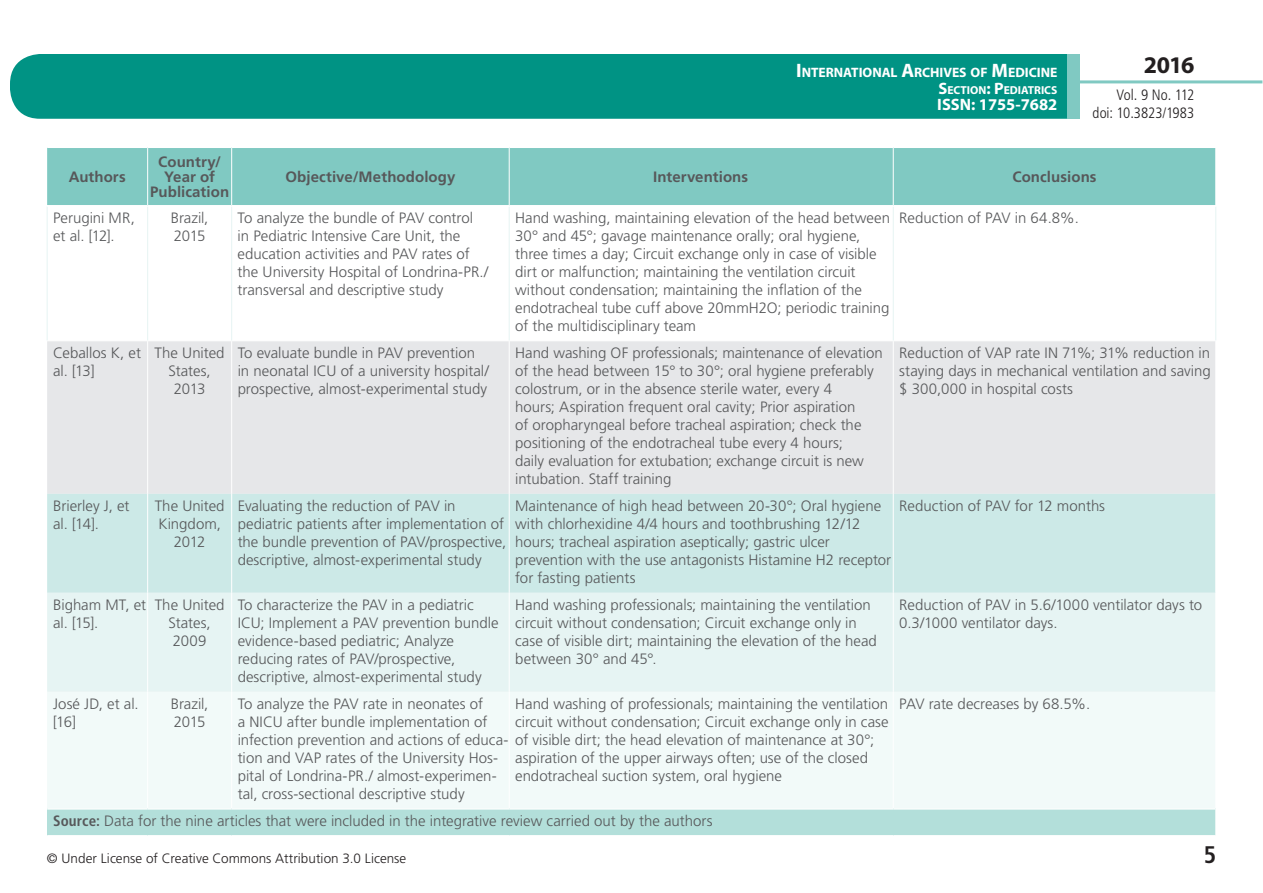
<style>
.page{position:relative;width:1263px;height:893px;background:#fff}
.page>*{position:absolute;margin:0;border:0;box-sizing:border-box;transform-origin:0 0}
.t1{font:700 24px "Myriad Pro";color:#231f20}
.t2{font:700 condensed 24px "Frutiger LT Std";color:#231f20}
.t3{font:700 16.5px "Myriad Pro";color:#fff}
.t4{font:300 15px/18px "Frutiger LT Std";color:#57585a}
.t5{font:700 15px/15px "Frutiger LT Std";letter-spacing:.005em;color:#57585a;text-align:center}
.t6{font:300 condensed 15px/18px "Frutiger LT Std";color:#231f20;text-align:right}
.t7{font:700 13.65px "Myriad Pro";letter-spacing:-.005em;color:#fff}
.t8{font:300 13.5px "Frutiger LT Std";letter-spacing:.005em;color:#231f20}
.t9{font:700 11.55px "Myriad Pro";color:#fff}
.s1{font-size:19.5px}
.s2{font-size:16.5px}
.s3{font-weight:700;font-stretch:condensed}
</style>
<div class="page">
<div style="left:10px;top:54px;width:1123px;height:65px;background:#009384;border-radius:30px"></div>
<div style="left:1080px;top:0;width:182px;height:157px;background:#fff"></div>
<hr style="left:1078px;top:80px;width:184px;height:3px;background:#80c9c2">
<div style="left:1067px;top:54px;width:12px;height:65px;background:#80c9c2"></div>
<div style="left:47px;top:148px;width:1168px;height:57px;background:#80c9c2"></div>
<div style="left:47px;top:341px;width:1168px;height:153px;background:#e6e7e9"></div>
<div style="left:47px;top:494px;width:1168px;height:99px;background:#cce9e7"></div>
<div style="left:47px;top:593px;width:1168px;height:99px;background:#e6f4f3"></div>
<div style="left:47px;top:692px;width:1168px;height:116px;background:#f2faf9"></div>
<div style="left:47px;top:809px;width:1169px;height:27px;background:#b3dfda"></div>
<hr style="left:147px;top:148px;width:1px;height:57px;background:#fff">
<hr style="left:231px;top:148px;width:1px;height:57px;background:#fff">
<hr style="left:509px;top:148px;width:1px;height:57px;background:#fff">
<hr style="left:893px;top:148px;width:1px;height:57px;background:#fff">
<hr style="left:147px;top:341px;width:1px;height:153px;background:#fff">
<hr style="left:231px;top:341px;width:1px;height:153px;background:#fff">
<hr style="left:509px;top:341px;width:1px;height:153px;background:#fff">
<hr style="left:893px;top:341px;width:1px;height:153px;background:#fff">
<hr style="left:147px;top:494px;width:1px;height:99px;background:#fff">
<hr style="left:231px;top:494px;width:1px;height:99px;background:#fff">
<hr style="left:509px;top:494px;width:1px;height:99px;background:#fff">
<hr style="left:893px;top:494px;width:1px;height:99px;background:#fff">
<hr style="left:147px;top:593px;width:1px;height:99px;background:#fff">
<hr style="left:231px;top:593px;width:1px;height:99px;background:#fff">
<hr style="left:509px;top:593px;width:1px;height:99px;background:#fff">
<hr style="left:893px;top:593px;width:1px;height:99px;background:#fff">
<hr style="left:147px;top:692px;width:1px;height:116px;background:#fff">
<hr style="left:231px;top:692px;width:1px;height:116px;background:#fff">
<hr style="left:509px;top:692px;width:1px;height:116px;background:#fff">
<hr style="left:893px;top:692px;width:1px;height:116px;background:#fff">
<svg style="left:1215px;top:809px;width:1px;height:26px"></svg>
<hr style="left:47px;top:835px;width:101px;height:2px;background:#fff">
<hr style="left:148px;top:835px;width:84px;height:2px;background:#fff">
<hr style="left:232px;top:835px;width:277px;height:2px;background:#fff">
<hr style="left:509px;top:835px;width:384px;height:2px;background:#fff">
<hr style="left:893px;top:835px;width:323px;height:2px;background:#fff">
<hr style="left:47px;top:207px;width:1px;height:133px;background:#e6f4f3">
<hr style="left:147px;top:207px;width:1px;height:133px;background:#e6f4f3">
<hr style="left:231px;top:207px;width:1px;height:133px;background:#e6f4f3">
<hr style="left:509px;top:207px;width:1px;height:133px;background:#e6f4f3">
<hr style="left:893px;top:207px;width:1px;height:133px;background:#e6f4f3">
<hr style="left:1215px;top:207px;width:1px;height:133px;background:#e6f4f3">
<hr style="left:47px;top:808px;width:101px;height:2px;background:#fff">
<hr style="left:148px;top:808px;width:84px;height:2px;background:#fff">
<hr style="left:232px;top:808px;width:277px;height:2px;background:#fff">
<hr style="left:509px;top:808px;width:384px;height:2px;background:#fff">
<hr style="left:893px;top:808px;width:322px;height:2px;background:#fff">
<p class="t5" style="left:69px;top:170px;width:59px">Authors</p>
<p class="t5" style="left:150px;top:155px;width:81px">Country/<br>Year of<br>Publication</p>
<p class="t7" style="left:796px;top:64px;width:263px"><span class="s1">I</span>NTERNATIONAL <span class="s1">A</span>RCHIVES OF <span class="s1">M</span>EDICINE</p>
<p class="t9" style="left:938px;top:82px;width:120px"><span class="s2">S</span>ECTION<span class="s2">: P</span>EDIATRICS</p>
<p class="t3" style="left:937px;top:94px;width:122px">ISSN: 1755-7682</p>
<h1 class="t1" style="left:1144px;top:49px;width:52px">2016</h1>
<p class="t6" style="left:1093px;top:86px;width:103px">Vol. 9 No. 112 doi: 10.3823/1983</p>
<p class="t5" style="left:285px;top:170px;width:172px">Objective/Methodology</p>
<p class="t5" style="left:653px;top:170px;width:97px">Interventions</p>
<p class="t5" style="left:1012px;top:170px;width:86px">Conclusions</p>
<p class="t4" style="left:53px;top:209px;width:83px">Perugini MR, et al. [12].</p>
<p class="t4" style="left:171px;top:209px;width:39px">Brazil,<br>2015</p>
<p class="t4" style="left:238px;top:209px;width:252px">To analyze the bundle of PAV control in Pediatric Intensive Care Unit, the education activities and PAV rates of the University Hospital of Londrina-PR./ transversal and descriptive study</p>
<p class="t4" style="left:515px;top:209px;width:376px">Hand washing, maintaining elevation of the head between 30° and 45°; gavage maintenance orally; oral hygiene, three times a day; Circuit exchange only in case of visible dirt or malfunction; maintaining the ventilation circuit without condensation; maintaining the inflation of the endotracheal tube cuff above 20mmH2O; periodic training of the multidisciplinary team</p>
<p class="t4" style="left:899px;top:209px;width:181px">Reduction of PAV in 64.8%.</p>
<p class="t4" style="left:53px;top:344px;width:89px">Ceballos K, et al. [13]</p>
<p class="t4" style="left:155px;top:344px;width:71px;text-align:center">The United<br>States,<br>2013</p>
<p class="t4" style="left:238px;top:344px;width:253px">To evaluate bundle in PAV prevention in neonatal ICU of a university hospital/ prospective, almost-experimental study</p>
<p class="t4" style="left:515px;top:344px;width:369px">Hand washing OF professionals; maintenance of elevation of the head between 15° to 30°; oral hygiene preferably colostrum, or in the absence sterile water, every 4<br>hours; Aspiration frequent oral cavity; Prior aspiration<br>of oropharyngeal before tracheal aspiration; check the positioning of the endotracheal tube every 4 hours;<br>daily evaluation for extubation; exchange circuit is new intubation. Staff training</p>
<p class="t4" style="left:899px;top:344px;width:313px;text-align:justify">Reduction of VAP rate IN 71%; 31% reduction in staying days in mechanical ventilation and saving $ 300,000 in hospital costs</p>
<p class="t4" style="left:53px;top:497px;width:78px">Brierley J, et al. [14].</p>
<p class="t4" style="left:155px;top:497px;width:71px;text-align:center">The United<br>Kingdom,<br>2012</p>
<p class="t4" style="left:238px;top:497px;width:270px">Evaluating the reduction of PAV in pediatric patients after implementation of the bundle prevention of PAV/prospective, descriptive, almost-experimental study</p>
<p class="t4" style="left:515px;top:497px;width:378px">Maintenance of high head between 20-30°; Oral hygiene with chlorhexidine 4/4 hours and toothbrushing 12/12 hours; tracheal aspiration aseptically; gastric ulcer prevention with the use antagonists Histamine H2 receptor for fasting patients</p>
<p class="t4" style="left:899px;top:497px;width:207px">Reduction of PAV for 12 months</p>
<p class="t4" style="left:53px;top:596px;width:95px">Bigham MT, et al. [15].</p>
<p class="t4" style="left:155px;top:596px;width:71px;text-align:center">The United<br>States,<br>2009</p>
<p class="t4" style="left:238px;top:596px;width:262px">To characterize the PAV in a pediatric ICU; Implement a PAV prevention bundle evidence-based pediatric; Analyze reducing rates of PAV/prospective, descriptive, almost-experimental study</p>
<p class="t4" style="left:515px;top:596px;width:363px">Hand washing professionals; maintaining the ventilation circuit without condensation; Circuit exchange only in case of visible dirt; maintaining the elevation of the head between 30° and 45°.</p>
<p class="t4" style="left:899px;top:596px;width:304px">Reduction of PAV in 5.6/1000 ventilator days to<br>0.3/1000 ventilator days.</p>
<p class="t4" style="left:53px;top:695px;width:87px">José JD, et al. [16]</p>
<p class="t4" style="left:171px;top:695px;width:39px">Brazil,<br>2015</p>
<p class="t4" style="left:238px;top:695px;width:272px">To analyze the PAV rate in neonates of<br>a NICU after bundle implementation of infection prevention and actions of educa&shy;tion and VAP rates of the University Hos&shy;pital of Londrina-PR./ almost-experimen&shy;tal, cross-sectional descriptive study</p>
<p class="t4" style="left:515px;top:695px;width:375px">Hand washing of professionals; maintaining the ventilation circuit without condensation; Circuit exchange only in case of visible dirt; the head elevation of maintenance at 30°; aspiration of the upper airways often; use of the closed endotracheal suction system, oral hygiene</p>
<p class="t4" style="left:899px;top:695px;width:192px">PAV rate decreases by 68.5%.</p>
<p class="t4" style="left:53px;top:812px;width:661px"><span class="s3">Source:</span> Data for the nine articles that were included in the integrative review carried out by the authors</p>
<p class="t8" style="left:47px;top:850px;width:361px">© Under License of Creative Commons Attribution 3.0 License</p>
<h1 class="t2" style="left:1204px;top:841px;width:14px">5</h1>
</div>
